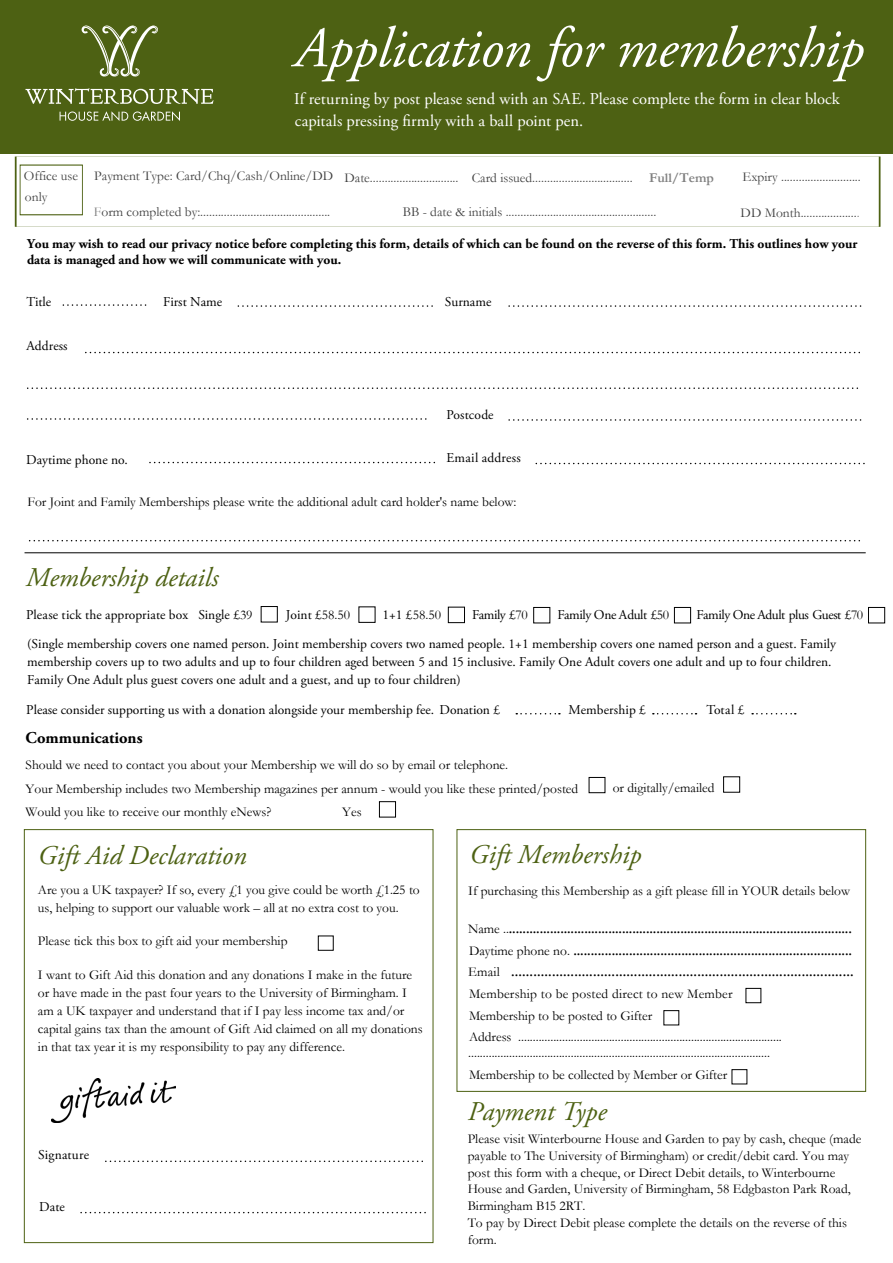
<style>
.page{position:relative;width:893px;height:1263px;background:#fff}
.page>*{position:absolute;margin:0;border:0;box-sizing:border-box;transform-origin:0 0}
.t1{font:italic 57px "Adobe Garamond Pro";letter-spacing:-.01em;color:#fff}
.t2{font:italic 27px "Adobe Garamond Pro";color:#4d6113}
.t3{font:16.5px/22.5px "Adobe Garamond Pro";letter-spacing:.005em;color:#fff}
.t4{font:700 16.5px "Adobe Garamond Pro";color:#000}
.t5{font:13.5px/16.8px "Garamond";color:#000}
.t6{font:13.5px/18px "Adobe Garamond Pro";color:#000}
.t7{font:700 13.5px/21.6px "Garamond";color:#000}
.t8{font:13.5px/21.1px "Garamond";color:#404040}
.t9{font:700 13.5px/16.2px "Adobe Garamond Pro";color:#000}
.t10{font:13.5px "Adobe Garamond Pro";letter-spacing:-.035em;color:#000}
.s1{font-weight:700;color:#808080}
.s2{color:#808080}
.s3{font-family:"Garamond"}
.s4{font-family:"Adobe Garamond Pro"}
.s5{font-weight:400}
</style>
<div class="page">
<div style="left:0;top:0;width:893px;height:153px;background:#4d6113"></div>
<svg style="left:60px;top:111px;width:120px;height:10px"></svg>
<svg style="left:81px;top:25px;width:77px;height:52px"></svg>
<svg style="left:26px;top:88px;width:187px;height:16px"></svg>
<svg style="left:86px;top:352px;width:774px;height:1px"></svg>
<svg style="left:28px;top:387px;width:830px;height:2px"></svg>
<svg style="left:30px;top:540px;width:830px;height:1px"></svg>
<svg style="left:63px;top:304px;width:84px;height:2px"></svg>
<svg style="left:238px;top:305px;width:194px;height:2px"></svg>
<svg style="left:509px;top:305px;width:353px;height:2px"></svg>
<svg style="left:28px;top:418px;width:399px;height:2px"></svg>
<svg style="left:509px;top:419px;width:353px;height:2px"></svg>
<svg style="left:150px;top:462px;width:285px;height:1px"></svg>
<svg style="left:536px;top:463px;width:329px;height:1px"></svg>
<svg style="left:516px;top:713px;width:44px;height:1px"></svg>
<svg style="left:653px;top:713px;width:43px;height:1px"></svg>
<div style="left:261px;top:606px;width:17px;height:16px;border:1px solid #000"></div>
<div style="left:448px;top:607px;width:17px;height:16px;border:1px solid #000"></div>
<div style="left:533px;top:607px;width:17px;height:16px;border:1px solid #000"></div>
<hr style="left:25px;top:552px;width:841px;height:1px;background:#000">
<div style="left:457px;top:829px;width:409px;height:263px;border:1px solid #4d6113"></div>
<svg style="left:106px;top:1160px;width:317px;height:2px"></svg>
<svg style="left:81px;top:1212px;width:344px;height:1px"></svg>
<img style="left:51px;top:1078px;width:125px;height:44px">
<svg style="left:752px;top:713px;width:44px;height:1px"></svg>
<div style="left:589px;top:777px;width:16px;height:16px;border:1px solid #000"></div>
<div style="left:723px;top:776px;width:17px;height:17px;border:1px solid #000"></div>
<div style="left:379px;top:801px;width:17px;height:16px;border:1px solid #000"></div>
<div style="left:746px;top:988px;width:15px;height:15px;border:1px solid #000"></div>
<div style="left:732px;top:1069px;width:15px;height:15px;border:1px solid #000"></div>
<div style="left:663px;top:1010px;width:16px;height:15px;border:1px solid #000"></div>
<div style="left:318px;top:935px;width:16px;height:16px;border:1px solid #000"></div>
<div style="left:674px;top:607px;width:17px;height:16px;border:1px solid #000"></div>
<div style="left:868px;top:607px;width:17px;height:16px;border:1px solid #000"></div>
<p class="t1" style="left:294px;top:14px;width:572px">Application for membership</p>
<p class="t8" style="left:24px;top:165px;width:56px">Office use only</p>
<p class="t3" style="left:294px;top:88px;width:547px">If returning by post please send with an SAE. Please complete the form in clear block capitals pressing firmly with a ball point pen.</p>
<p class="t8" style="left:94px;top:166px;width:621px">Payment Type: Card/Chq/Cash/Online/DD Date.............................. Card issued.................................. <span class="s1">Full/Temp</span></p>
<p class="t8" style="left:742px;top:166px;width:120px">Expiry ...........................</p>
<p class="t8" style="left:403px;top:201px;width:255px">BB - date &amp; initials ...................................................</p>
<p class="t8" style="left:741px;top:201px;width:121px">DD Month...................<span class="s2">.</span></p>
<p class="t8" style="left:94px;top:200px;width:238px"><span class="s2">F</span>orm completed by:............................................</p>
<p class="t9" style="left:27px;top:236px;width:832px">You may wish to read our privacy notice before completing this form, details of which can be found on the reverse of this form. This outlines how your data is managed and how we will communicate with you.</p>
<p class="t6" style="left:27px;top:294px;width:26px">Title</p>
<p class="t6" style="left:163px;top:294px;width:61px">First Name</p>
<p class="t6" style="left:445px;top:294px;width:48px">Surname</p>
<p class="t6" style="left:27px;top:338px;width:43px">Address</p>
<p class="t6" style="left:446px;top:406px;width:49px">Postcode</p>
<p class="t6" style="left:26px;top:451px;width:103px">Daytime phone no.</p>
<p class="t6" style="left:446px;top:449px;width:76px">Email address</p>
<p class="t5" style="left:27px;top:493px;width:490px">For Joint and Family Memberships please write the additional adult card holder's name below:</p>
<p class="t2" style="left:26px;top:561px;width:194px">Membership details</p>
<p class="t6" style="left:26px;top:606px;width:163px">Please tick the appropriate box</p>
<p class="t6" style="left:27px;top:635px;width:810px">(Single membership covers one named person. Joint membership covers two named people. 1+1 membership covers one named person and a guest. Family membership covers up to two adults and up to four children aged between 5 and 15 inclusive. Family One Adult covers one adult and up to four children.<br>Family One Adult plus guest covers one adult and a guest, and up to four children)</p>
<p class="t6" style="left:26px;top:701px;width:475px">Please consider supporting us with a donation alongside your membership fee. Donation £</p>
<p class="t6" style="left:568px;top:702px;width:79px">Membership £</p>
<p class="t6" style="left:706px;top:702px;width:40px">Total £</p>
<p class="t10" style="left:557px;top:607px;width:113px">Family One Adult £<span class="s3">50</span></p>
<p class="t10" style="left:696px;top:606px;width:168px">Family One Adult plus Guest £<span class="s3">70</span></p>
<p class="t6" style="left:198px;top:606px;width:56px">Single £<span class="s3">39</span></p>
<p class="t6" style="left:286px;top:606px;width:66px">Joint £<span class="s3">58.50</span></p>
<p class="t5" style="left:382px;top:606px;width:60px"><span class="s4">1+1 £</span>58.50</p>
<p class="t6" style="left:472px;top:606px;width:57px">Family £<span class="s3">70</span></p>
<p class="t4" style="left:26px;top:728px;width:118px">Communications</p>
<p class="t5" style="left:26px;top:752px;width:554px;line-height:23.9px">Should we need to contact you about your Membership we will do so by email or telephone.<br>Your Membership includes two Membership magazines per annum - would you like these printed/posted<br>Would you like to receive our monthly eNews?</p>
<p class="t5" style="left:342px;top:803px;width:21px">Yes</p>
<p class="t5" style="left:613px;top:778px;width:103px">or digitally/emailed</p>
<p class="t2" style="left:38px;top:839px;width:210px">Gift Aid Declaration</p>
<p class="t5" style="left:38px;top:880px;width:383px;line-height:18px">Are you a UK taxpayer? If so, every £1 you give could be worth £1.25 to us, helping to support our valuable work – all at no extra cost to you.</p>
<p class="t5" style="left:38px;top:932px;width:251px">Please tick this box to gift aid your membership</p>
<p class="t5" style="left:38px;top:965px;width:386px;line-height:18px">I want to Gift Aid this donation and any donations I make in the future or have made in the past four years to the University of Birmingham. I am a UK taxpayer and understand that if I pay less income tax and/or capital gains tax than the amount of Gift Aid claimed on all my donations in that tax year it is my responsibility to pay any difference.</p>
<p class="t6" style="left:38px;top:1146px;width:52px">Signature</p>
<p class="t6" style="left:39px;top:1198px;width:27px">Date</p>
<h2 class="t2" style="left:469px;top:838px;width:174px">Gift Membership</h2>
<p class="t5" style="left:468px;top:882px;width:383px">If purchasing this Membership as a gift please fill in YOUR details below</p>
<p class="t7" style="left:468px;top:918px;width:387px"><span class="s5">Name ..</span>....................................................................................................<br><span class="s5">Daytime phone no.</span> ................................................................................<br><span class="s5">Email</span> ............................................................................................<br><span class="s5">Membership to be posted direct to new Member<br>Membership to be posted to Gifter<br>Address ..........................................................................................</span></p>
<p class="t5" style="left:468px;top:1042px;width:303px;line-height:21.6px">.......................................................................................................<br>Membership to be collected by Member or Gifter</p>
<p class="t2" style="left:468px;top:1095px;width:141px">Payment Type</p>
<p class="t5" style="left:468px;top:1130px;width:395px">Please visit Winterbourne House and Garden to pay by cash, cheque (made payable to The University of Birmingham) or credit/debit card. You may post this form with a cheque, or Direct Debit details, to Winterbourne House and Garden, University of Birmingham, 58 Edgbaston Park Road, Birmingham B15 2RT.<br>To pay by Direct Debit please complete the details on the reverse of this form.</p>
</div>
